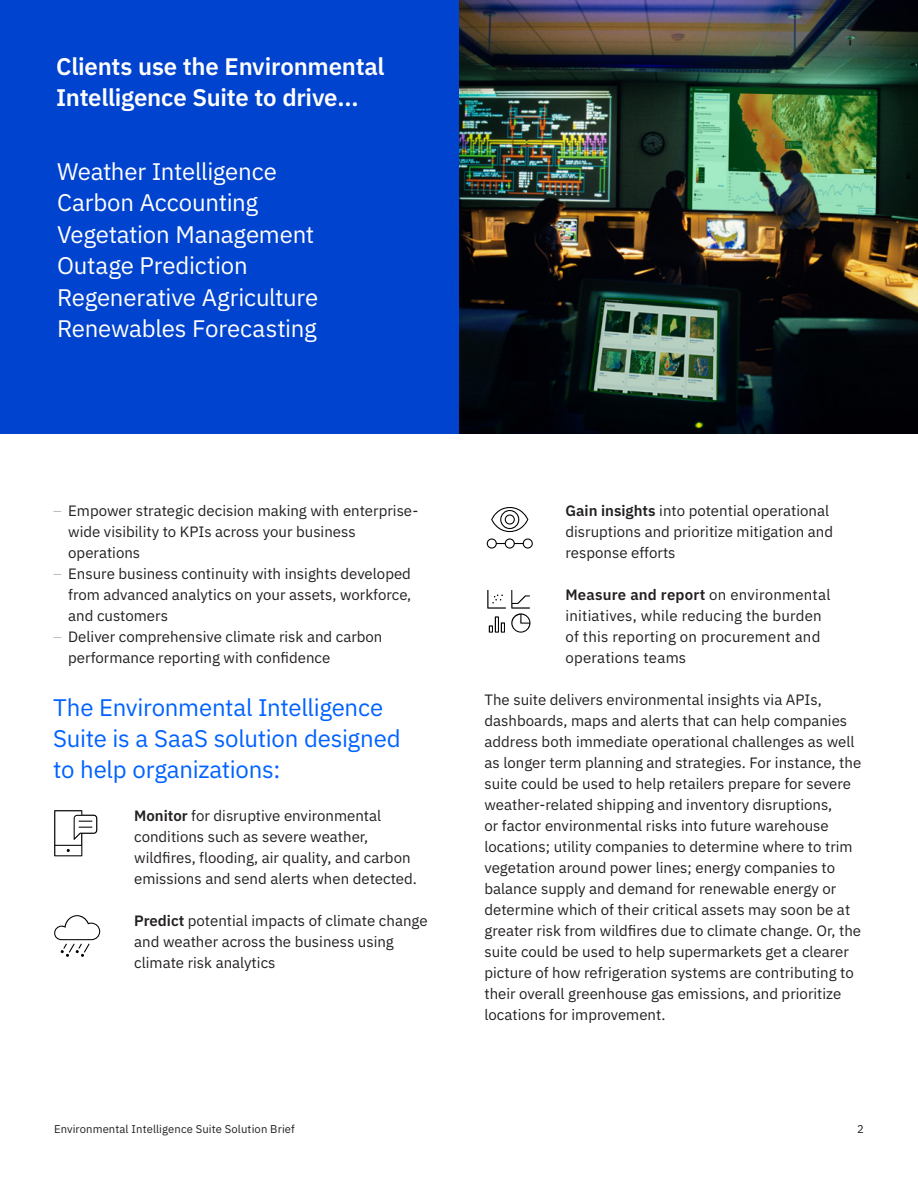
<style>
.page{position:relative;width:918px;height:1188px;background:#fff}
.page>*{position:absolute;margin:0;border:0;box-sizing:border-box;transform-origin:0 0}
.t1{font:24px "IBM Plex Sans";letter-spacing:-.01em;color:#fff}
.t2{font:24px/31.5px "IBM Plex Sans";letter-spacing:-.01em;color:#0062ff}
.t3{font:600 24px/31.5px "IBM Plex Sans";letter-spacing:-.01em;color:#fff}
.Body_Copy{font:15px/21px "IBM Plex Sans";color:#231f20}
.Body_Copy_pictogram{font:15px/21px "IBM Plex Sans";color:#231f20}
.t4{font:11.25px "IBM Plex Sans";letter-spacing:.01em;color:#231f20}
.s1{font-weight:100}
.s2{font-weight:600}
</style>
<div class="page">
<img style="left:459px;top:0;width:459px;height:434px">
<div style="left:0;top:0;width:459px;height:434px;background:#0043ce"></div>
<svg style="left:54px;top:810px;width:43px;height:46px"></svg>
<svg style="left:54px;top:915px;width:46px;height:42px"></svg>
<svg style="left:487px;top:507px;width:46px;height:42px"></svg>
<svg style="left:487px;top:590px;width:43px;height:43px"></svg>
<h2 class="t3" style="left:56px;top:49px;width:330px">Clients use the Environmental<br>Intelligence Suite to drive...</h2>
<h2 class="t1" style="left:57px;top:153px;width:221px">Weather Intelligence</h2>
<h2 class="t1" style="left:57px;top:185px;width:203px">Carbon Accounting</h2>
<h2 class="t1" style="left:57px;top:216px;width:259px">Vegetation Management</h2>
<h2 class="t1" style="left:57px;top:248px;width:192px">Outage Prediction</h2>
<h2 class="t1" style="left:57px;top:279px;width:263px">Regenerative Agriculture</h2>
<h2 class="t1" style="left:57px;top:311px;width:261px">Renewables Forecasting</h2>
<p class="Body_Copy" style="left:68px;top:499px;width:352px;text-indent:-15px"><span class="s1">–</span> Empower strategic decision making with enterprise&shy;wide visibility to KPIs across your business operations</p>
<p class="Body_Copy" style="left:68px;top:562px;width:345px;text-align:justify;text-indent:-15px"><span class="s1">–</span> Ensure business continuity with insights developed from advanced analytics on your assets, workforce, and customers</p>
<p class="Body_Copy" style="left:68px;top:625px;width:316px;text-indent:-15px"><span class="s1">–</span> Deliver comprehensive climate risk and carbon performance reporting with confidence</p>
<h2 class="t2" style="left:53px;top:689px;width:349px">The Environmental Intelligence<br>Suite is a SaaS solution designed to help organizations:</h2>
<p class="Body_Copy_pictogram" style="left:134px;top:803px;width:284px"><span class="s2">Monitor</span> for disruptive environmental conditions such as severe weather, wildfires, flooding, air quality, and carbon emissions and send alerts when detected.</p>
<p class="Body_Copy_pictogram" style="left:134px;top:908px;width:295px"><span class="s2">Predict</span> potential impacts of climate change and weather across the business using climate risk analytics</p>
<p class="Body_Copy_pictogram" style="left:565px;top:499px;width:269px"><span class="s2">Gain insights</span> into potential operational disruptions and prioritize mitigation and response efforts</p>
<p class="Body_Copy_pictogram" style="left:565px;top:583px;width:266px"><span class="s2">Measure and report</span> on environmental initiatives, while reducing the burden of this reporting on procurement and operations teams</p>
<p class="Body_Copy" style="left:484px;top:688px;width:378px">The suite delivers environmental insights via APIs, dashboards, maps and alerts that can help companies address both immediate operational challenges as well as longer term planning and strategies. For instance, the suite could be used to help retailers prepare for severe weather-related shipping and inventory disruptions,<br>or factor environmental risks into future warehouse locations; utility companies to determine where to trim vegetation around power lines; energy companies to balance supply and demand for renewable energy or determine which of their critical assets may soon be at greater risk from wildfires due to climate change. Or, the suite could be used to help supermarkets get a clearer picture of how refrigeration systems are contributing to their overall greenhouse gas emissions, and prioritize locations for improvement.</p>
<p class="t4" style="left:54px;top:1121px;width:242px">Environmental Intelligence Suite Solution Brief</p>
<p class="t4" style="left:857px;top:1121px;width:8px">2</p>
</div>
